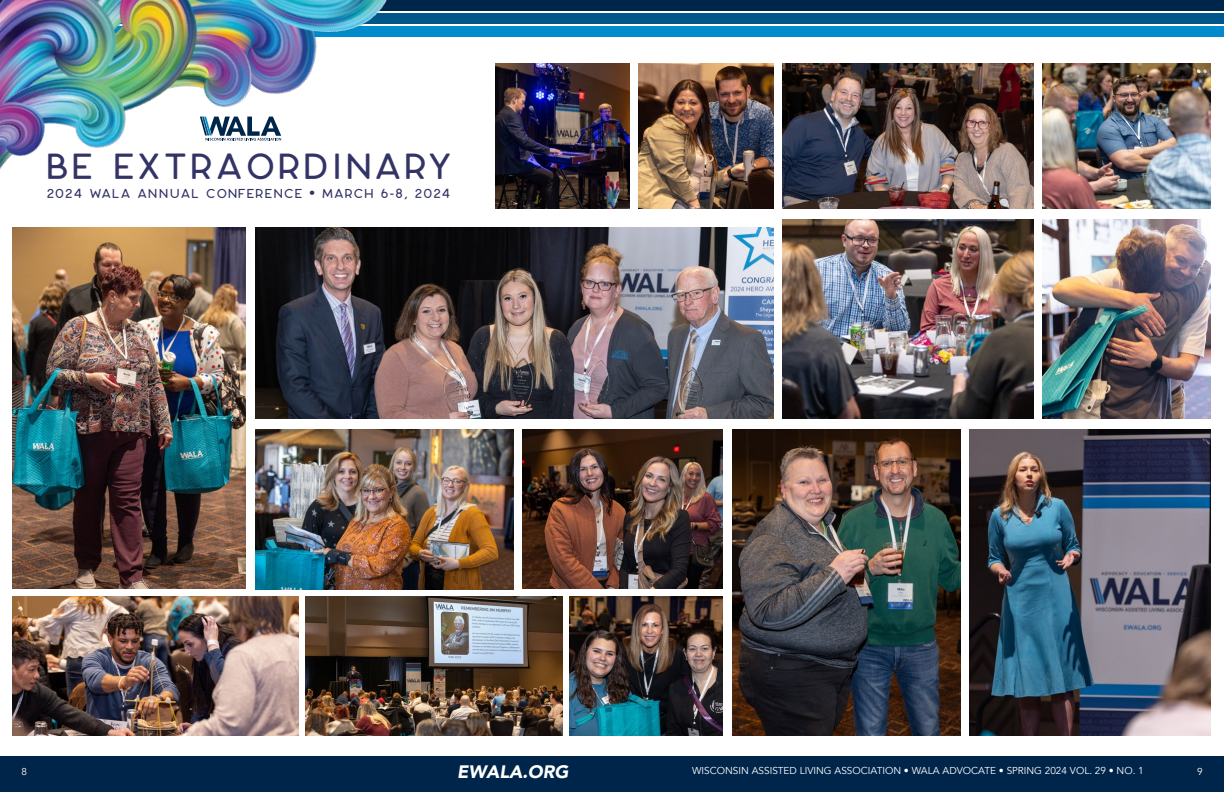
<style>
.page{position:relative;width:1224px;height:792px;background:#fff}
.page>*{position:absolute;margin:0;border:0;box-sizing:border-box;transform-origin:0 0}
.t1{font:500 42.9px "Larosa";letter-spacing:.07em;color:#336}
.t2{font:italic 900 18px "Avenir";color:#fff}
.t3{font:500 15.3px "Larosa";letter-spacing:.07em;color:#336}
.t4{font:10px "Avenir";color:#fff}
.s1{font-family:"Arial";font-weight:700}
.s2{font-family:"Helvetica Neue";font-weight:100;font-size:9px;color:#000}
</style>
<div class="page">
<div style="left:0;top:0;width:1224px;height:11px;background:#00254a"></div>
<div style="left:0;top:13px;width:1224px;height:11px;background:#005689"></div>
<div style="left:0;top:26px;width:1224px;height:11px;background:#008ccc"></div>
<div style="left:0;top:756px;width:612px;height:36px;background:#00254a"></div>
<div style="left:612px;top:757px;width:612px;height:35px;background:#00254a"></div>
<img style="left:256px;top:430px;width:258px;height:159px">
<img style="left:570px;top:596px;width:153px;height:140px">
<img style="left:733px;top:430px;width:227px;height:306px">
<img style="left:639px;top:63px;width:135px;height:145px">
<img style="left:783px;top:63px;width:250px;height:145px">
<img style="left:256px;top:228px;width:518px;height:191px">
<img style="left:13px;top:596px;width:285px;height:140px">
<img style="left:783px;top:219px;width:250px;height:200px">
<img style="left:13px;top:401px;width:233px;height:188px">
<img style="left:1043px;top:63px;width:167px;height:145px">
<img style="left:495px;top:63px;width:135px;height:145px">
<img style="left:305px;top:596px;width:257px;height:140px">
<img style="left:522px;top:430px;width:201px;height:159px">
<img style="left:970px;top:430px;width:240px;height:306px">
<img style="left:1043px;top:219px;width:167px;height:200px">
<img style="left:0;top:0;width:461px;height:401px">
<svg style="left:200px;top:117px;width:81px;height:24px"></svg>
<h1 class="t1" style="left:47px;top:139px;width:407px">BE EXTRAORDINARY</h1>
<h3 class="t3" style="left:47px;top:183px;width:405px">2024 WALA ANNUAL CONFERENCE <span class="s1">•</span> MARCH 6-8, 2024</h3>
<p class="t4" style="left:21px;top:766px;width:7px">8<span class="s2">6</span></p>
<h2 class="t2" style="left:457px;top:757px;width:113px">EWALA.ORG</h2>
<p class="t4" style="left:692px;top:765px;width:453px">WISCONSIN ASSISTED LIVING ASSOCIATION • WALA ADVOCATE • SPRING 2024 VOL. 29 • NO. 1</p>
<p class="t4" style="left:1197px;top:766px;width:7px">9</p>
</div>
